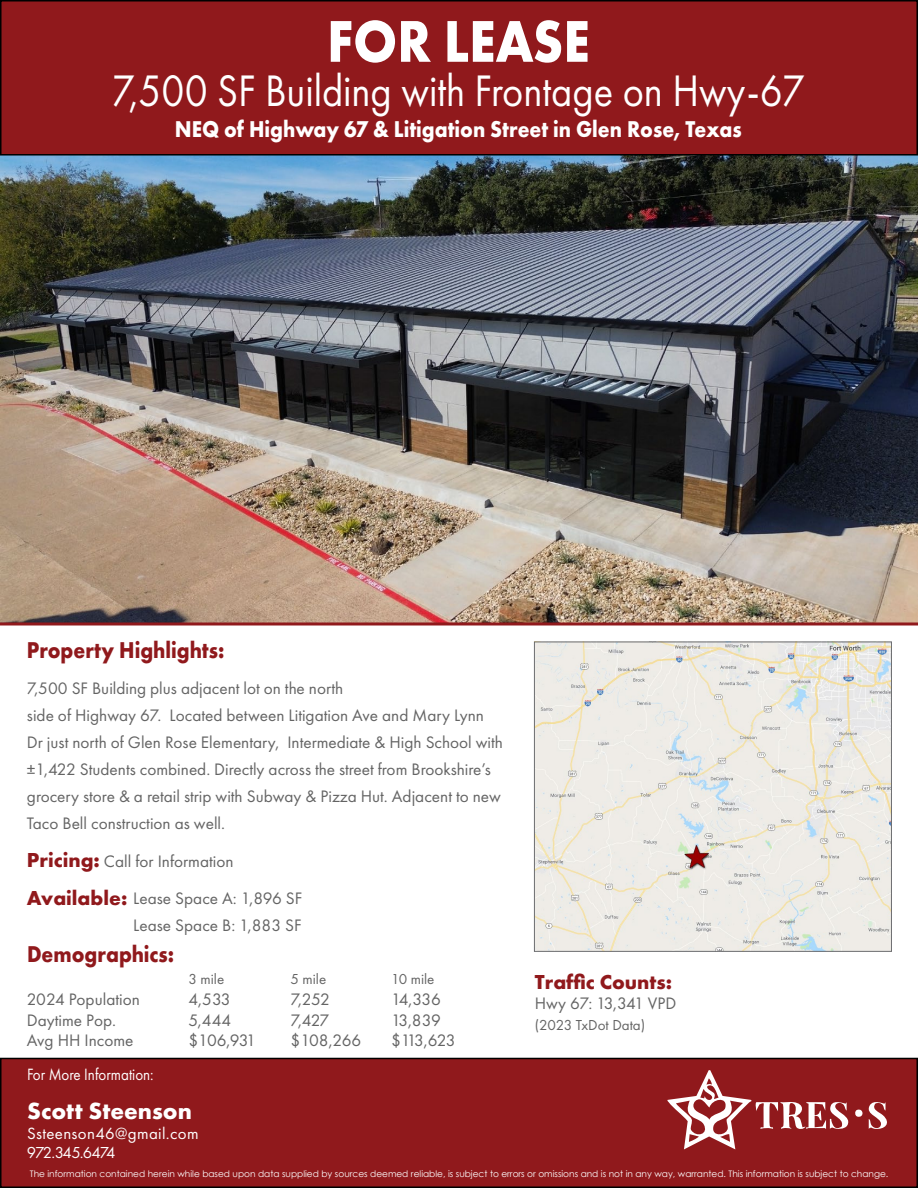
<style>
.page{position:relative;width:918px;height:1188px;background:#fff}
.page>*{position:absolute;margin:0;border:0;box-sizing:border-box;transform-origin:0 0}
.t1{font:700 61.05px "Futura PT";color:#fff;scale:.88 1}
.t2{font:45.75px "Futura PT";color:#fff;scale:.88 1}
.t3{font:700 24.3px "Futura PT";color:#fff}
.t4{font:700 23.7px "Futura PT";color:#fff;scale:.88 1}
.t5{font:700 23.7px "Futura PT";color:#90191c;scale:.88 1}
.t6{font:700 21px "Futura PT";color:#90191c}
.t7{font:17.25px/27px "Futura PT";color:#646464}
.t8{font:17.25px/20.7px "Futura PT";letter-spacing:-.045em;color:#646464}
.t9{font:17.25px/20.7px "Futura PT";letter-spacing:-.02em;color:#646464}
.t10{font:16.95px "Futura PT";color:#fff;scale:.88 1}
.t11{font:16.8px "Futura PT";letter-spacing:.02em;color:#fff}
.t12{font:16.5px "Futura PT";letter-spacing:-.075em;color:#fff}
.t13{font:15px "Futura PT";color:#646464}
.t14{font:9px "Century Gothic";color:#fff}
.s1{font-weight:700;font-size:21px;color:#90191c}
</style>
<div class="page">
<img style="left:0;top:156px;width:918px;height:466px">
<div style="left:1px;top:1058px;width:916px;height:129px;background:#90191c"></div>
<div style="left:0;top:1058px;width:918px;height:130px;border:2px solid #000"></div>
<div style="left:1px;top:1px;width:916px;height:154px;background:#90191c"></div>
<div style="left:0;top:0;width:918px;height:156px;border:2px solid #000"></div>
<img style="left:536px;top:644px;width:354px;height:306px">
<div style="left:534px;top:642px;width:358px;height:310px;border:1px solid #6d6e71"></div>
<svg style="left:0;top:622px;width:918px;height:4px;background:#9e4242"></svg>
<svg style="left:667px;top:1070px;width:181px;height:79px"></svg>
<svg style="left:855px;top:1102px;width:32px;height:27px"></svg>
<h1 class="t1" style="left:327px;top:2px;width:300px">FOR LEASE</h1>
<h2 class="t2" style="left:112px;top:63px;width:789px">7,500 SF Building with Frontage on Hwy-67</h2>
<h3 class="t4" style="left:175px;top:114px;width:646px">NEQ of Highway 67 &amp; Litigation Street in Glen Rose, Texas</h3>
<h3 class="t5" style="left:27px;top:635px;width:226px">Property Highlights:</h3>
<p class="t7" style="left:27px;top:675px;width:477px">7,500 SF Building plus adjacent lot on the north<br>side of Highway 67. Located between Litigation Ave and Mary Lynn Dr just north of Glen Rose Elementary, Intermediate &amp; High School with ±1,422 Students combined. Directly across the street from Brookshire’s grocery store &amp; a retail strip with Subway &amp; Pizza Hut. Adjacent to new Taco Bell construction as well.</p>
<p class="t7" style="left:27px;top:847px;width:208px"><span class="s1">Pricing:</span> Call for Information</p>
<p class="t6" style="left:27px;top:884px;width:102px">Available:</p>
<p class="t7" style="left:133px;top:885px;width:170px">Lease Space A: 1,896 SF<br>Lease Space B: 1,883 SF</p>
<h3 class="t5" style="left:27px;top:939px;width:169px">Demographics:</h3>
<p class="t7" style="left:27px;top:989px;width:114px;line-height:20.7px">2024 Population<br>Daytime Pop.<br>Avg HH Income</p>
<p class="t10" style="left:27px;top:1064px;width:146px">For More Information:</p>
<p class="t13" style="left:188px;top:970px;width:37px">3 mile</p>
<p class="t9" style="left:188px;top:989px;width:69px">4,533<br>5,444 $106,931</p>
<h3 class="t3" style="left:27px;top:1095px;width:166px">Scott Steenson</h3>
<p class="t11" style="left:27px;top:1123px;width:173px">Ssteenson46@gmail.com</p>
<p class="t12" style="left:27px;top:1143px;width:90px">972.345.6474</p>
<p class="t13" style="left:291px;top:970px;width:37px">5 mile</p>
<p class="t8" style="left:291px;top:989px;width:72px">7,252<br>7,427 $108,266</p>
<p class="t13" style="left:391px;top:970px;width:45px">10 mile</p>
<p class="t8" style="left:391px;top:989px;width:66px">14,336<br>13,839 $113,623</p>
<p class="t6" style="left:535px;top:968px;width:139px">Traffic Counts:</p>
<p class="t7" style="left:535px;top:990px;width:143px">Hwy 67: 13,341 VPD</p>
<p class="t13" style="left:535px;top:1016px;width:112px">(2023 TxDot Data)</p>
<p class="t14" style="left:30px;top:1167px;width:860px">The information contained herein while based upon data supplied by sources deemed reliable, is subject to errors or omissions and is not in any way, warranted. This information is subject to change.</p>
</div>
